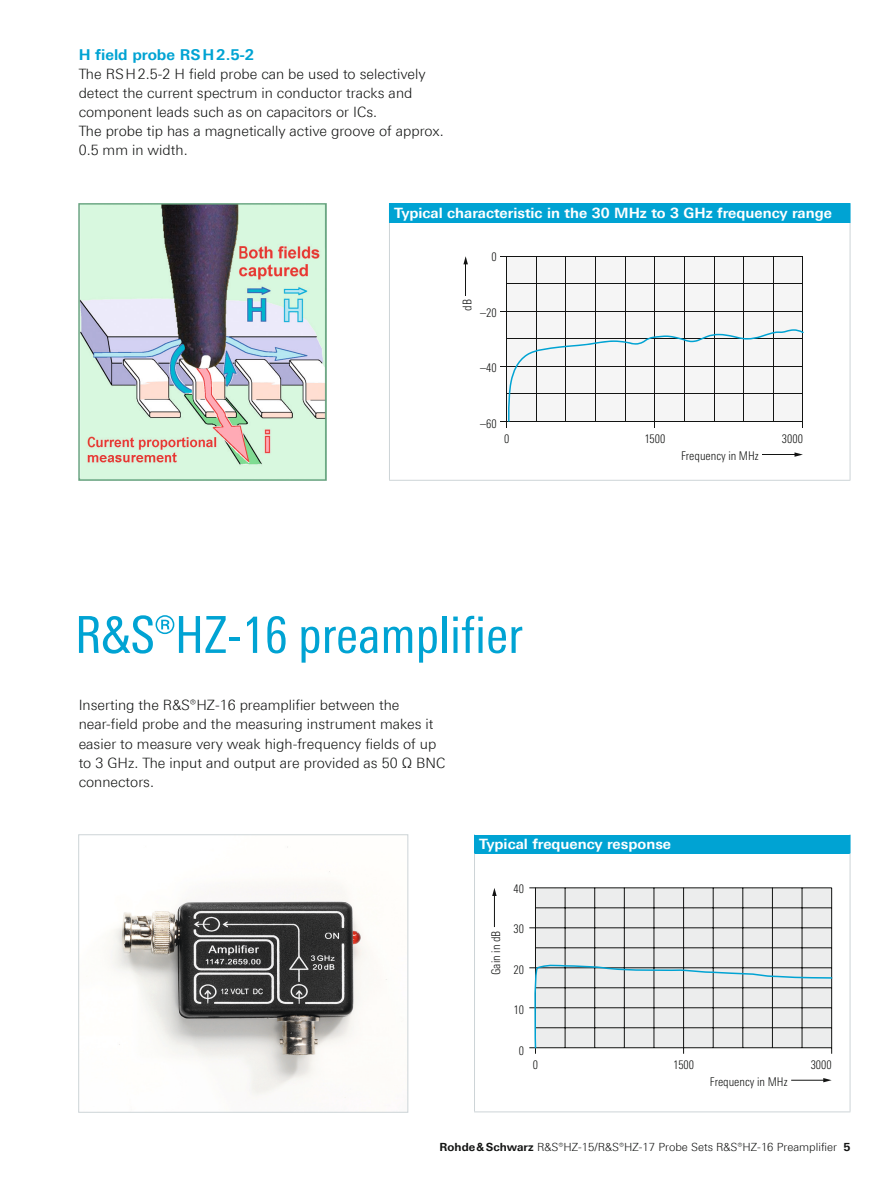
<style>
.page{position:relative;width:893px;height:1191px;background:#fff}
.page>*{position:absolute;margin:0;border:0;box-sizing:border-box;transform-origin:0 0}
.t1{font:51px "Linotype Univers 420 Cn";color:#00a3d3}
.t2{font:700 15px "Linotype Univers 630";color:#00a3d3}
.t3{font:300 14.25px/19.2px "Linotype Univers 330";color:#131413}
.t4{font:700 14.25px "Linotype Univers 630";color:#fff}
.t5{font:300 12px "RS Univers Cond";color:#131413}
.t6{font:300 11.25px "Linotype Univers 330";color:#131413}
.s1{font-family:"Linotype Univers 630";font-weight:700}
</style>
<div class="page">
<img style="left:78px;top:203px;width:249px;height:278px">
<img style="left:108px;top:846px;width:279px;height:252px">
<div style="left:78px;top:834px;width:330px;height:278px;border:1px solid #cdd4d7"></div>
<div style="left:535px;top:888px;width:297px;height:159px;background:#eceded"></div>
<hr style="left:565px;top:888px;width:1px;height:159px;background:#131413">
<hr style="left:683px;top:888px;width:1px;height:165px;background:#131413">
<hr style="left:624px;top:888px;width:1px;height:159px;background:#131413">
<hr style="left:594px;top:888px;width:1px;height:159px;background:#131413">
<hr style="left:535px;top:888px;width:1px;height:165px;background:#131413">
<hr style="left:743px;top:888px;width:1px;height:159px;background:#131413">
<hr style="left:831px;top:888px;width:1px;height:165px;background:#131413">
<hr style="left:802px;top:888px;width:1px;height:159px;background:#131413">
<hr style="left:772px;top:888px;width:1px;height:159px;background:#131413">
<hr style="left:713px;top:888px;width:1px;height:159px;background:#131413">
<hr style="left:535px;top:907px;width:297px;height:1px;background:#131413">
<hr style="left:529px;top:887px;width:303px;height:1px;background:#131413">
<hr style="left:529px;top:927px;width:303px;height:1px;background:#131413">
<hr style="left:529px;top:967px;width:303px;height:1px;background:#131413">
<hr style="left:535px;top:947px;width:297px;height:1px;background:#131413">
<hr style="left:529px;top:1007px;width:303px;height:1px;background:#131413">
<hr style="left:529px;top:1047px;width:303px;height:1px;background:#131413">
<hr style="left:654px;top:888px;width:1px;height:159px;background:#131413">
<svg style="left:534px;top:962px;width:298px;height:87px"></svg>
<hr style="left:791px;top:1080px;width:34px;height:1px;background:#131413">
<svg style="left:823px;top:1078px;width:9px;height:4px"></svg>
<hr style="left:494px;top:894px;width:1px;height:33px;background:#131413">
<svg style="left:492px;top:888px;width:5px;height:8px"></svg>
<div style="left:507px;top:256px;width:296px;height:165px;background:#f5f5f5"></div>
<hr style="left:536px;top:256px;width:1px;height:165px;background:#131413">
<hr style="left:655px;top:256px;width:1px;height:171px;background:#131413">
<hr style="left:595px;top:256px;width:1px;height:165px;background:#131413">
<hr style="left:566px;top:256px;width:1px;height:165px;background:#131413">
<hr style="left:507px;top:256px;width:1px;height:171px;background:#131413">
<hr style="left:714px;top:256px;width:1px;height:165px;background:#131413">
<hr style="left:803px;top:256px;width:1px;height:172px;background:#131413">
<hr style="left:773px;top:256px;width:1px;height:165px;background:#131413">
<hr style="left:743px;top:256px;width:1px;height:165px;background:#131413">
<hr style="left:684px;top:256px;width:1px;height:165px;background:#131413">
<hr style="left:507px;top:283px;width:296px;height:1px;background:#131413">
<hr style="left:501px;top:256px;width:302px;height:1px;background:#131413">
<hr style="left:501px;top:311px;width:302px;height:1px;background:#131413">
<hr style="left:501px;top:366px;width:302px;height:1px;background:#131413">
<hr style="left:501px;top:421px;width:302px;height:1px;background:#131413">
<hr style="left:625px;top:256px;width:1px;height:165px;background:#131413">
<svg style="left:508px;top:329px;width:296px;height:93px"></svg>
<hr style="left:762px;top:454px;width:34px;height:1px;background:#131413">
<svg style="left:795px;top:452px;width:8px;height:5px"></svg>
<hr style="left:466px;top:263px;width:1px;height:32px;background:#131413">
<svg style="left:463px;top:256px;width:5px;height:8px"></svg>
<div style="left:389px;top:203px;width:461px;height:20px;background:#00a3d3"></div>
<svg style="left:850px;top:203px;width:1px;height:20px"></svg>
<hr style="left:389px;top:223px;width:1px;height:257px;background:#cdd4d7">
<hr style="left:850px;top:223px;width:1px;height:257px;background:#cdd4d7">
<hr style="left:389px;top:480px;width:461px;height:1px;background:#cdd4d7">
<div style="left:475px;top:834px;width:375px;height:19px;background:#00a3d3"></div>
<svg style="left:474px;top:834px;width:1px;height:19px"></svg>
<svg style="left:850px;top:834px;width:1px;height:19px"></svg>
<hr style="left:474px;top:853px;width:1px;height:258px;background:#cdd4d7">
<hr style="left:850px;top:853px;width:1px;height:258px;background:#cdd4d7">
<hr style="left:474px;top:1111px;width:376px;height:1px;background:#cdd4d7">
<p class="t2" style="left:79px;top:45px;width:177px">H field probe RSH2.5-2</p>
<p class="t3" style="left:79px;top:64px;width:367px">The RSH2.5-2 H field probe can be used to selectively detect the current spectrum in conductor tracks and component leads such as on capacitors or ICs.<br>The probe tip has a magnetically active groove of approx.<br>0.5 mm in width.</p>
<p class="t4" style="left:394px;top:204px;width:439px">Typical characteristic in the 30 MHz to 3 GHz frequency range</p>
<p class="t5" style="left:492px;top:250px;width:7px">0</p>
<p class="t5" style="left:460px;top:310px;width:13px;rotate:-90deg">dB</p>
<p class="t5" style="left:480px;top:306px;width:18px">–20</p>
<p class="t5" style="left:480px;top:361px;width:18px">–40</p>
<p class="t5" style="left:480px;top:417px;width:18px">–60</p>
<p class="t5" style="left:504px;top:432px;width:7px">0</p>
<p class="t5" style="left:644px;top:432px;width:22px">1500</p>
<p class="t5" style="left:681px;top:449px;width:79px">Frequency in MHz</p>
<p class="t5" style="left:782px;top:432px;width:22px">3000</p>
<h1 class="t1" style="left:75px;top:605px;width:450px">R&amp;S®HZ-16 preamplifier</h1>
<p class="t3" style="left:79px;top:695px;width:368px">Inserting the R&amp;S®HZ‑16 preamplifier between the near-field probe and the measuring instrument makes it easier to measure very weak high-frequency fields of up to 3 GHz. The input and output are provided as 50 Ω BNC connectors.</p>
<p class="t4" style="left:479px;top:835px;width:193px">Typical frequency response</p>
<p class="t5" style="left:489px;top:975px;width:46px;rotate:-90deg">Gain in dB</p>
<p class="t5" style="left:514px;top:882px;width:12px">40</p>
<p class="t5" style="left:514px;top:922px;width:12px">30</p>
<p class="t5" style="left:514px;top:963px;width:12px">20</p>
<p class="t5" style="left:514px;top:1003px;width:12px">10</p>
<p class="t5" style="left:519px;top:1044px;width:7px">0</p>
<p class="t5" style="left:533px;top:1058px;width:7px">0</p>
<p class="t5" style="left:673px;top:1058px;width:22px">1500</p>
<p class="t5" style="left:710px;top:1074px;width:79px">Frequency in MHz</p>
<p class="t5" style="left:811px;top:1058px;width:22px">3000</p>
<p class="t6" style="left:440px;top:1140px;width:412px"><span class="s1">Rohde&amp;Schwarz</span> R&amp;S®HZ-15/R&amp;S®HZ-17 Probe Sets R&amp;S®HZ-16 Preamplifier <span class="s1">5</span></p>
</div>
